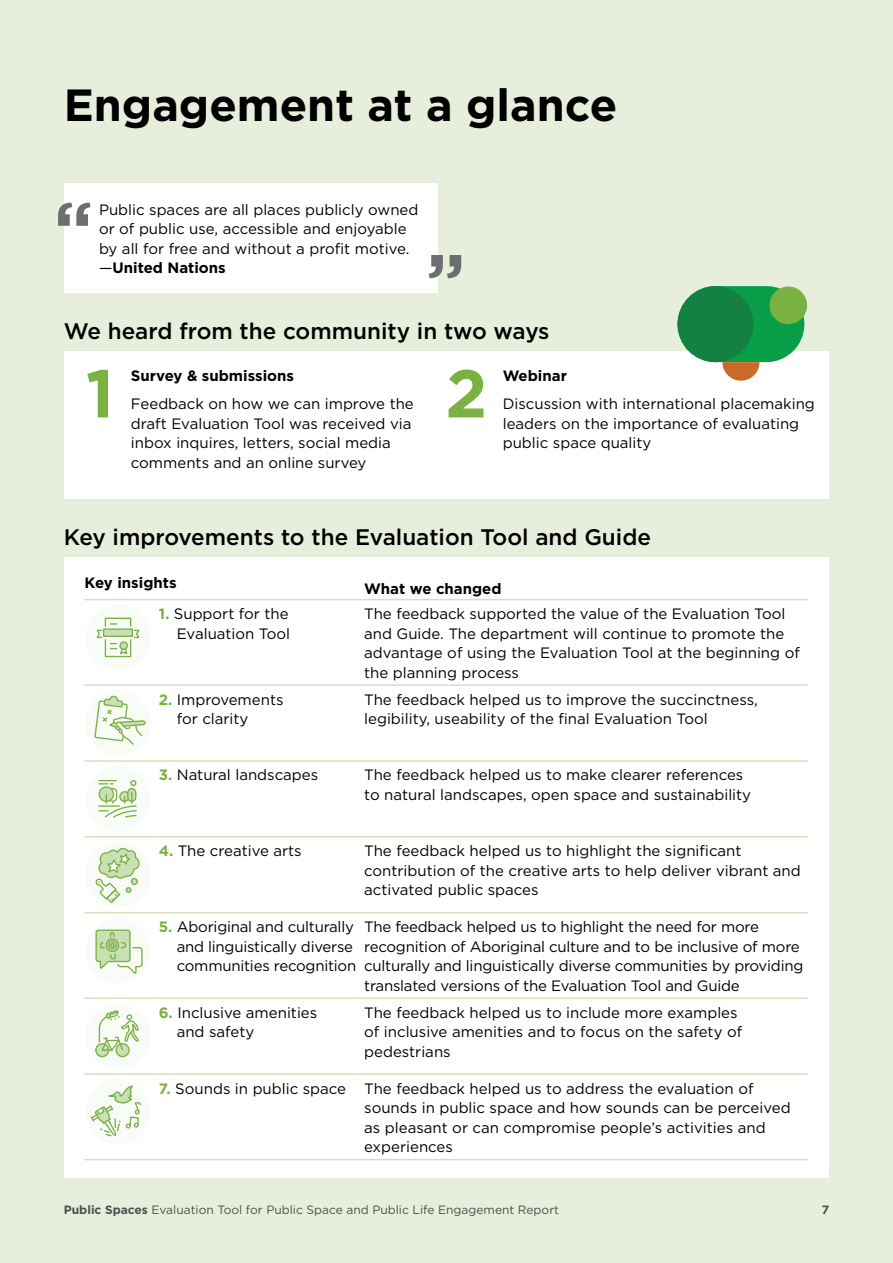
<style>
.page{position:relative;width:893px;height:1263px;background:#e7eedc}
.page>*{position:absolute;margin:0;border:0;box-sizing:border-box;transform-origin:0 0}
.Body{font:700 67.5px "Gotham";color:#79b243}
.t1{font:700 45px "Gotham";color:#000}
.t2{font:500 22.5px "Gotham";color:#000}
.Body-2{font:15px/19.5px "Gotham";color:#000}
.Body-3{font:700 15px "Gotham";color:#000}
.t3{font:12px "Gotham";color:#4d4d4d}
.t4{font:700 12px "Gotham";color:#4d4d4d}
.s1{font-weight:700}
.s2{font-weight:700;color:#79b243}
</style>
<div class="page">
<div style="left:65px;top:557px;width:764px;height:621px;background:#fff"></div>
<div style="left:65px;top:351px;width:764px;height:148px;background:#fff"></div>
<hr style="left:85px;top:599px;width:68px;height:1px;background:#d3e1be">
<hr style="left:153px;top:599px;width:205px;height:1px;background:#d3e1be">
<hr style="left:358px;top:599px;width:450px;height:1px;background:#d3e1be">
<hr style="left:85px;top:684px;width:68px;height:2px;background:#d3e1be">
<hr style="left:153px;top:684px;width:205px;height:2px;background:#d3e1be">
<hr style="left:358px;top:684px;width:450px;height:2px;background:#d3e1be">
<hr style="left:85px;top:760px;width:68px;height:2px;background:#d3e1be">
<hr style="left:153px;top:760px;width:205px;height:2px;background:#d3e1be">
<hr style="left:358px;top:760px;width:450px;height:2px;background:#d3e1be">
<hr style="left:85px;top:836px;width:68px;height:1px;background:#d3e1be">
<hr style="left:153px;top:836px;width:205px;height:1px;background:#d3e1be">
<hr style="left:358px;top:836px;width:450px;height:1px;background:#d3e1be">
<hr style="left:85px;top:912px;width:68px;height:1px;background:#d3e1be">
<hr style="left:153px;top:912px;width:205px;height:1px;background:#d3e1be">
<hr style="left:358px;top:912px;width:450px;height:1px;background:#d3e1be">
<hr style="left:85px;top:997px;width:68px;height:2px;background:#d3e1be">
<hr style="left:153px;top:997px;width:205px;height:2px;background:#d3e1be">
<hr style="left:358px;top:997px;width:450px;height:2px;background:#d3e1be">
<hr style="left:85px;top:1073px;width:68px;height:2px;background:#d3e1be">
<hr style="left:153px;top:1073px;width:205px;height:2px;background:#d3e1be">
<hr style="left:358px;top:1073px;width:450px;height:2px;background:#d3e1be">
<hr style="left:85px;top:1159px;width:68px;height:1px;background:#d3e1be">
<hr style="left:153px;top:1159px;width:205px;height:1px;background:#d3e1be">
<hr style="left:358px;top:1159px;width:450px;height:1px;background:#d3e1be">
<div style="left:85px;top:605px;width:66px;height:65px;background:#f8fbf6;border-radius:50%"></div>
<svg style="left:96px;top:629px;width:7px;height:10px"></svg>
<div style="left:105px;top:618px;width:26px;height:9px;border:1px solid #79b143"></div>
<div style="left:104px;top:629px;width:28px;height:7px;background:#c9e0b4"></div>
<div style="left:103px;top:628px;width:30px;height:9px;border:1px solid #79b143"></div>
<div style="left:105px;top:639px;width:26px;height:18px;border:1px solid #79b143"></div>
<svg style="left:110px;top:623px;width:30px;height:33px"></svg>
<div style="left:85px;top:690px;width:66px;height:65px;background:#f8fbf6;border-radius:50%"></div>
<svg style="left:94px;top:695px;width:52px;height:50px"></svg>
<div style="left:85px;top:766px;width:66px;height:65px;background:#f8fbf6;border-radius:50%"></div>
<svg style="left:98px;top:780px;width:39px;height:38px"></svg>
<div style="left:85px;top:842px;width:66px;height:65px;background:#f8fbf6;border-radius:50%"></div>
<svg style="left:95px;top:847px;width:45px;height:57px"></svg>
<div style="left:85px;top:918px;width:66px;height:65px;background:#f8fbf6;border-radius:50%"></div>
<svg style="left:95px;top:929px;width:48px;height:44px"></svg>
<div style="left:85px;top:1003px;width:66px;height:66px;background:#f8fbf6;border-radius:50%"></div>
<div style="left:116px;top:1044px;width:13px;height:12px;background:#c9e0b4;border-radius:50%"></div>
<div style="left:116px;top:1043px;width:14px;height:14px;border:1px solid #79b143;border-radius:50%"></div>
<svg style="left:96px;top:1044px;width:13px;height:12px"></svg>
<div style="left:95px;top:1043px;width:14px;height:14px;border:1px solid #79b143;border-radius:50%"></div>
<svg style="left:98px;top:1010px;width:41px;height:42px"></svg>
<div style="left:85px;top:1079px;width:66px;height:65px;background:#f8fbf6;border-radius:50%"></div>
<svg style="left:90px;top:1085px;width:52px;height:52px"></svg>
<div style="left:65px;top:183px;width:373px;height:110px;background:#fff"></div>
<svg style="left:58px;top:203px;width:33px;height:23px"></svg>
<svg style="left:429px;top:255px;width:32px;height:23px"></svg>
<div style="left:677px;top:286px;width:127px;height:76px;background:#099f49;border-radius:38px"></div>
<svg style="left:677px;top:286px;width:82px;height:95px"></svg>
<div style="left:769px;top:286px;width:38px;height:38px;background:#79b243;border-radius:50%"></div>
<h1 class="t1" style="left:64px;top:75px;width:555px">Engagement at a glance</h1>
<p class="Body-2" style="left:99px;top:199px;width:321px">Public spaces are all places publicly owned or of public use, accessible and enjoyable by all for free and without a profit motive. —<span class="s1">United Nations</span></p>
<h2 class="t2" style="left:64px;top:317px;width:487px">We heard from the community in two ways</h2>
<p class="Body" style="left:86px;top:349px;width:30px">1</p>
<p class="Body-3" style="left:131px;top:365px;width:165px">Survey &amp; submissions</p>
<p class="Body" style="left:445px;top:349px;width:44px">2</p>
<p class="Body-3" style="left:503px;top:365px;width:66px">Webinar</p>
<p class="Body-2" style="left:131px;top:394px;width:284px">Feedback on how we can improve the draft Evaluation Tool was received via inbox inquires, letters, social media comments and an online survey</p>
<p class="Body-2" style="left:503px;top:394px;width:314px">Discussion with international placemaking leaders on the importance of evaluating public space quality</p>
<h2 class="t2" style="left:64px;top:522px;width:589px">Key improvements to the Evaluation Tool and Guide</h2>
<p class="Body-3" style="left:85px;top:572px;width:93px">Key insights</p>
<p class="Body-3" style="left:364px;top:578px;width:139px">What we changed</p>
<p class="Body-2" style="left:159px;top:604px;width:133px;text-align:right"><span class="s2">1.</span> Support for the<br>Evaluation Tool</p>
<p class="Body-2" style="left:364px;top:604px;width:437px">The feedback supported the value of the Evaluation Tool and Guide. The department will continue to promote the advantage of using the Evaluation Tool at the beginning of the planning process</p>
<p class="Body-2" style="left:177px;top:689px;width:108px;text-indent:-18px"><span class="s2">2.</span> Improvements for clarity</p>
<p class="Body-2" style="left:364px;top:689px;width:395px">The feedback helped us to improve the succinctness, legibility, useability of the final Evaluation Tool</p>
<p class="Body-2" style="left:159px;top:765px;width:161px"><span class="s2">3.</span> Natural landscapes</p>
<p class="Body-2" style="left:364px;top:765px;width:388px">The feedback helped us to make clearer references to natural landscapes, open space and sustainability</p>
<p class="Body-2" style="left:159px;top:841px;width:145px"><span class="s2">4.</span> The creative arts</p>
<p class="Body-2" style="left:364px;top:841px;width:438px">The feedback helped us to highlight the significant contribution of the creative arts to help deliver vibrant and activated public spaces</p>
<p class="Body-2" style="left:177px;top:917px;width:181px;text-indent:-18px"><span class="s2">5.</span> Aboriginal and culturally and linguistically diverse communities recognition</p>
<p class="Body-2" style="left:364px;top:917px;width:441px">The feedback helped us to highlight the need for more recognition of Aboriginal culture and to be inclusive of more culturally and linguistically diverse communities by providing translated versions of the Evaluation Tool and Guide</p>
<p class="Body-2" style="left:177px;top:1002px;width:142px;text-indent:-18px"><span class="s2">6.</span> Inclusive amenities and safety</p>
<p class="Body-2" style="left:364px;top:1002px;width:379px">The feedback helped us to include more examples of inclusive amenities and to focus on the safety of pedestrians</p>
<p class="Body-2" style="left:159px;top:1078px;width:189px"><span class="s2">7.</span> Sounds in public space</p>
<p class="Body-2" style="left:364px;top:1078px;width:428px">The feedback helped us to address the evaluation of sounds in public space and how sounds can be perceived as pleasant or can compromise people’s activities and experiences</p>
<p class="t3" style="left:64px;top:1202px;width:497px"><span class="s1">Public Spaces</span> Evaluation Tool for Public Space and Public Life Engagement Report</p>
<p class="t4" style="left:822px;top:1202px;width:9px">7</p>
</div>
